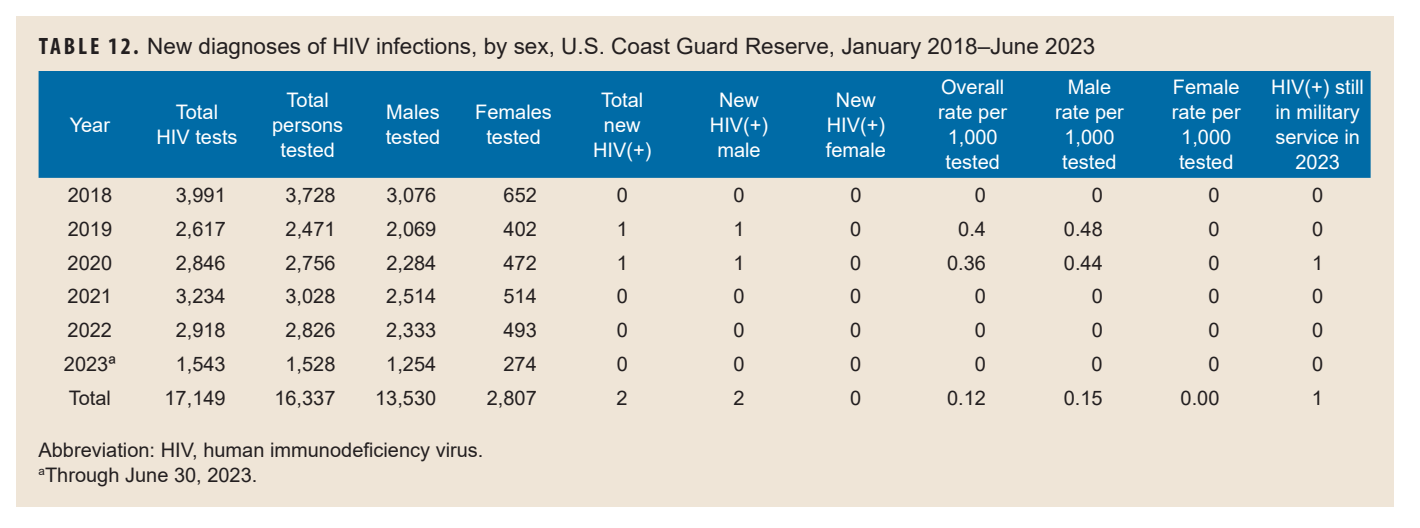
<style>
.page{position:relative;width:1420px;height:528px;background:#fff}
.page>*{position:absolute;margin:0;border:0;box-sizing:border-box;transform-origin:0 0}
.Table_Heads{font:22.5px "Arial";color:#231f20}
.Table_Text{font:20px "Arial";color:#231f20}
.Table_Text-2{font:20px/25px "Arial";color:#fff;text-align:center}
.s1{font-family:"Myriad Pro";font-weight:700;font-stretch:condensed;font-size:23.75px}
</style>
<div class="page">
<div style="left:16px;top:16px;width:1377px;height:491px;background:#efe5d7"></div>
<div style="left:39px;top:71px;width:1332px;height:107px;background:#006ba6"></div>
<p class="Table_Heads" style="left:39px;top:30px;width:1058px"><span class="s1">TABLE 12.</span> New diagnoses of HIV infections, by sex, U.S. Coast Guard Reserve, January 2018–June 2023</p>
<p class="Table_Text-2" style="left:70px;top:112px;width:42px">Year</p>
<p class="Table_Text-2" style="left:176px;top:99px;width:44px">Total</p>
<p class="Table_Text-2" style="left:156px;top:124px;width:83px">HIV tests</p>
<p class="Table_Text-2" style="left:287px;top:87px;width:44px">Total</p>
<p class="Table_Text-2" style="left:272px;top:112px;width:73px">persons</p>
<p class="Table_Text-2" style="left:280px;top:137px;width:56px">tested</p>
<p class="Table_Text-2" style="left:386px;top:99px;width:55px">Males</p>
<p class="Table_Text-2" style="left:386px;top:124px;width:56px">tested</p>
<p class="Table_Text-2" style="left:475px;top:99px;width:78px">Females tested</p>
<p class="Table_Text-2" style="left:601px;top:87px;width:44px">Total</p>
<p class="Table_Text-2" style="left:604px;top:112px;width:38px">new</p>
<p class="Table_Text-2" style="left:593px;top:137px;width:60px">HIV(+)</p>
<p class="Table_Text-2" style="left:719px;top:87px;width:41px">New</p>
<p class="Table_Text-2" style="left:710px;top:112px;width:60px">HIV(+)</p>
<p class="Table_Text-2" style="left:717px;top:137px;width:45px">male</p>
<p class="Table_Text-2" style="left:836px;top:87px;width:41px">New</p>
<p class="Table_Text-2" style="left:827px;top:112px;width:60px">HIV(+)</p>
<p class="Table_Text-2" style="left:826px;top:137px;width:62px">female</p>
<p class="Table_Text-2" style="left:941px;top:74px;width:65px">Overall</p>
<p class="Table_Text-2" style="left:938px;top:99px;width:70px">rate per</p>
<p class="Table_Text-2" style="left:948px;top:124px;width:52px">1,000</p>
<p class="Table_Text-2" style="left:945px;top:149px;width:56px">tested</p>
<p class="Table_Text-2" style="left:1068px;top:74px;width:45px">Male</p>
<p class="Table_Text-2" style="left:1055px;top:99px;width:70px">rate per</p>
<p class="Table_Text-2" style="left:1064px;top:124px;width:52px">1,000</p>
<p class="Table_Text-2" style="left:1062px;top:149px;width:56px">tested</p>
<p class="Table_Text-2" style="left:1173px;top:74px;width:68px">Female</p>
<p class="Table_Text-2" style="left:1172px;top:99px;width:70px">rate per</p>
<p class="Table_Text-2" style="left:1181px;top:124px;width:52px">1,000</p>
<p class="Table_Text-2" style="left:1179px;top:149px;width:56px">tested</p>
<p class="Table_Text-2" style="left:1271px;top:74px;width:94px">HIV(+) still</p>
<p class="Table_Text-2" style="left:1275px;top:99px;width:86px">in military service in<br>2023</p>
<p class="Table_Text" style="left:68px;top:181px;width:46px">2018</p>
<p class="Table_Text" style="left:176px;top:181px;width:52px">3,991</p>
<p class="Table_Text" style="left:286px;top:181px;width:52px">3,728</p>
<p class="Table_Text" style="left:386px;top:181px;width:52px">3,076</p>
<p class="Table_Text" style="left:504px;top:181px;width:35px">652</p>
<p class="Table_Text" style="left:617px;top:181px;width:13px">0</p>
<p class="Table_Text" style="left:734px;top:181px;width:13px">0</p>
<p class="Table_Text" style="left:850px;top:181px;width:13px">0</p>
<p class="Table_Text" style="left:975px;top:181px;width:13px">0</p>
<p class="Table_Text" style="left:1092px;top:181px;width:13px">0</p>
<p class="Table_Text" style="left:1208px;top:181px;width:13px">0</p>
<p class="Table_Text" style="left:1312px;top:181px;width:13px">0</p>
<p class="Table_Text" style="left:68px;top:215px;width:46px">2019</p>
<p class="Table_Text" style="left:176px;top:215px;width:52px">2,617</p>
<p class="Table_Text" style="left:286px;top:215px;width:52px">2,471</p>
<p class="Table_Text" style="left:386px;top:215px;width:52px">2,069</p>
<p class="Table_Text" style="left:504px;top:215px;width:35px">402</p>
<p class="Table_Text" style="left:617px;top:215px;width:13px">1</p>
<p class="Table_Text" style="left:734px;top:215px;width:13px">1</p>
<p class="Table_Text" style="left:850px;top:215px;width:13px">0</p>
<p class="Table_Text" style="left:958px;top:215px;width:29px">0.4</p>
<p class="Table_Text" style="left:1064px;top:215px;width:40px">0.48</p>
<p class="Table_Text" style="left:1208px;top:215px;width:13px">0</p>
<p class="Table_Text" style="left:1312px;top:215px;width:13px">0</p>
<p class="Table_Text" style="left:68px;top:249px;width:46px">2020</p>
<p class="Table_Text" style="left:176px;top:249px;width:52px">2,846</p>
<p class="Table_Text" style="left:286px;top:249px;width:52px">2,756</p>
<p class="Table_Text" style="left:386px;top:249px;width:52px">2,284</p>
<p class="Table_Text" style="left:504px;top:249px;width:35px">472</p>
<p class="Table_Text" style="left:617px;top:249px;width:13px">1</p>
<p class="Table_Text" style="left:733px;top:249px;width:13px">1</p>
<p class="Table_Text" style="left:850px;top:249px;width:13px">0</p>
<p class="Table_Text" style="left:947px;top:249px;width:40px">0.36</p>
<p class="Table_Text" style="left:1064px;top:249px;width:40px">0.44</p>
<p class="Table_Text" style="left:1208px;top:249px;width:13px">0</p>
<p class="Table_Text" style="left:1312px;top:249px;width:13px">1</p>
<p class="Table_Text" style="left:68px;top:282px;width:46px">2021</p>
<p class="Table_Text" style="left:176px;top:282px;width:52px">3,234</p>
<p class="Table_Text" style="left:286px;top:282px;width:52px">3,028</p>
<p class="Table_Text" style="left:386px;top:282px;width:52px">2,514</p>
<p class="Table_Text" style="left:503px;top:282px;width:35px">514</p>
<p class="Table_Text" style="left:617px;top:282px;width:13px">0</p>
<p class="Table_Text" style="left:733px;top:282px;width:13px">0</p>
<p class="Table_Text" style="left:850px;top:282px;width:13px">0</p>
<p class="Table_Text" style="left:975px;top:282px;width:13px">0</p>
<p class="Table_Text" style="left:1092px;top:282px;width:13px">0</p>
<p class="Table_Text" style="left:1208px;top:282px;width:13px">0</p>
<p class="Table_Text" style="left:1312px;top:282px;width:13px">0</p>
<p class="Table_Text" style="left:68px;top:316px;width:46px">2022</p>
<p class="Table_Text" style="left:176px;top:316px;width:52px">2,918</p>
<p class="Table_Text" style="left:285px;top:316px;width:52px">2,826</p>
<p class="Table_Text" style="left:386px;top:316px;width:52px">2,333</p>
<p class="Table_Text" style="left:503px;top:316px;width:35px">493</p>
<p class="Table_Text" style="left:617px;top:316px;width:13px">0</p>
<p class="Table_Text" style="left:733px;top:316px;width:13px">0</p>
<p class="Table_Text" style="left:850px;top:316px;width:13px">0</p>
<p class="Table_Text" style="left:975px;top:316px;width:13px">0</p>
<p class="Table_Text" style="left:1092px;top:316px;width:13px">0</p>
<p class="Table_Text" style="left:1208px;top:316px;width:13px">0</p>
<p class="Table_Text" style="left:1312px;top:316px;width:13px">0</p>
<p class="Table_Text" style="left:64px;top:350px;width:53px">2023ª</p>
<p class="Table_Text" style="left:176px;top:350px;width:52px">1,543</p>
<p class="Table_Text" style="left:285px;top:350px;width:52px">1,528</p>
<p class="Table_Text" style="left:386px;top:350px;width:52px">1,254</p>
<p class="Table_Text" style="left:503px;top:350px;width:35px">274</p>
<p class="Table_Text" style="left:617px;top:350px;width:13px">0</p>
<p class="Table_Text" style="left:733px;top:350px;width:13px">0</p>
<p class="Table_Text" style="left:850px;top:350px;width:13px">0</p>
<p class="Table_Text" style="left:975px;top:350px;width:13px">0</p>
<p class="Table_Text" style="left:1092px;top:350px;width:13px">0</p>
<p class="Table_Text" style="left:1208px;top:350px;width:13px">0</p>
<p class="Table_Text" style="left:1312px;top:350px;width:13px">0</p>
<p class="Table_Text" style="left:69px;top:384px;width:44px">Total</p>
<p class="Table_Text" style="left:165px;top:384px;width:63px">17,149</p>
<p class="Table_Text" style="left:274px;top:384px;width:63px">16,337</p>
<p class="Table_Text" style="left:375px;top:384px;width:63px">13,530</p>
<p class="Table_Text" style="left:487px;top:384px;width:52px">2,807</p>
<p class="Table_Text" style="left:617px;top:384px;width:13px">2</p>
<p class="Table_Text" style="left:733px;top:384px;width:13px">2</p>
<p class="Table_Text" style="left:850px;top:384px;width:13px">0</p>
<p class="Table_Text" style="left:947px;top:384px;width:40px">0.12</p>
<p class="Table_Text" style="left:1064px;top:384px;width:40px">0.15</p>
<p class="Table_Text" style="left:1181px;top:384px;width:40px">0.00</p>
<p class="Table_Text" style="left:1312px;top:384px;width:13px">1</p>
<p class="Table_Text" style="left:38px;top:436px;width:446px">Abbreviation: HIV, human immunodeficiency virus.</p>
<p class="Table_Text" style="left:39px;top:461px;width:220px"><sup>a</sup>Through June 30, 2023.</p>
</div>
